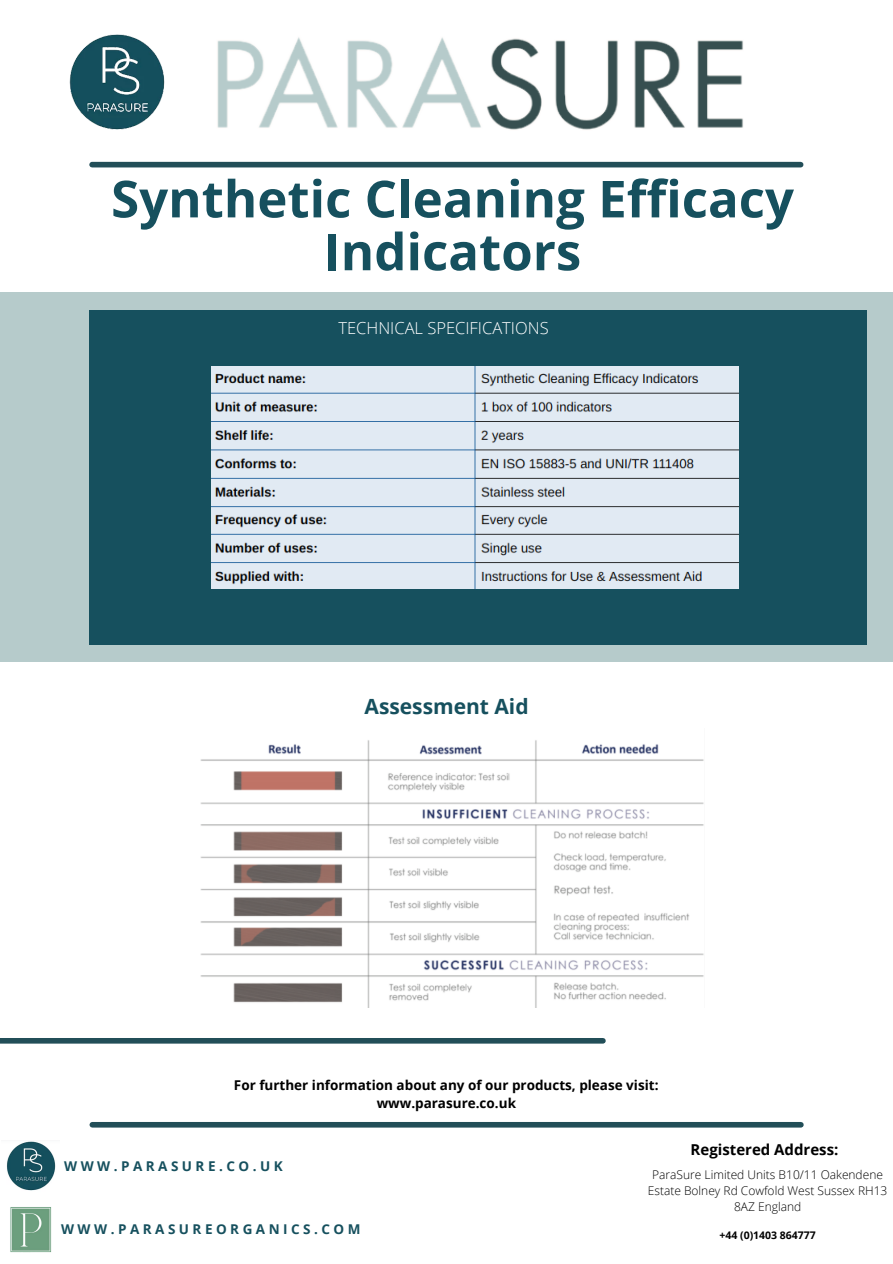
<style>
.page{position:relative;width:893px;height:1264px;background:#fff}
.page>*{position:absolute;margin:0;border:0;box-sizing:border-box;transform-origin:0 0}
.t1{font:700 51px/52.8px "Open Sans";color:#16505e;text-align:center}
.t2{font:700 21px "Open Sans";color:#16505e}
.t3{font:300 16.5px "Open Sans";color:#fff}
.t4{font:700 15px "Open Sans";color:#000}
.t5{font:700 13.5px/18px "Open Sans";color:#000;text-align:center}
.t6{font:700 13.5px "Open Sans";color:#16505e}
.t7{font:300 12px/16px "Open Sans";color:#000;text-align:center}
.t8{font:700 10.5px "Open Sans";color:#000}
</style>
<div class="page">
<img style="left:217px;top:37px;width:526px;height:93px">
<img style="left:69px;top:34px;width:96px;height:96px">
<div style="left:92px;top:162px;width:708px;height:5px;background:#224e58"></div>
<div style="left:0;top:292px;width:892px;height:370px;background:#b6cbcb"></div>
<div style="left:89px;top:310px;width:777px;height:334px;background:#16505e"></div>
<img style="left:6px;top:1141px;width:50px;height:50px">
<img style="left:10px;top:1207px;width:42px;height:46px">
<div style="left:92px;top:1121px;width:708px;height:6px;background:#224e58"></div>
<div style="left:0;top:1037px;width:603px;height:6px;background:#224e58"></div>
<img style="left:211px;top:366px;width:527px;height:222px">
<img style="left:201px;top:740px;width:503px;height:267px">
<h1 class="t1" style="left:111px;top:171px;width:684px">Synthetic Cleaning Efficacy<br>Indicators</h1>
<h3 class="t3" style="left:338px;top:317px;width:212px">TECHNICAL SPECIFICATIONS</h3>
<h2 class="t2" style="left:364px;top:692px;width:165px">Assessment Aid</h2>
<p class="t5" style="left:234px;top:1075px;width:426px">For further information about any of our products, please visit: www.parasure.co.uk</p>
<p class="t4" style="left:690px;top:1138px;width:149px">Registered Address:</p>
<p class="t6" style="left:64px;top:1156px;width:220px">W W W . P A R A S U R E . C O . U K</p>
<p class="t6" style="left:61px;top:1219px;width:301px">W W W . P A R A S U R E O R G A N I C S . C O M</p>
<p class="t7" style="left:647px;top:1166px;width:241px">ParaSure Limited Units B10/11 Oakendene<br>Estate Bolney Rd Cowfold West Sussex RH13<br>8AZ England</p>
<p class="t8" style="left:719px;top:1227px;width:98px">+44 (0)1403 864777</p>
</div>
